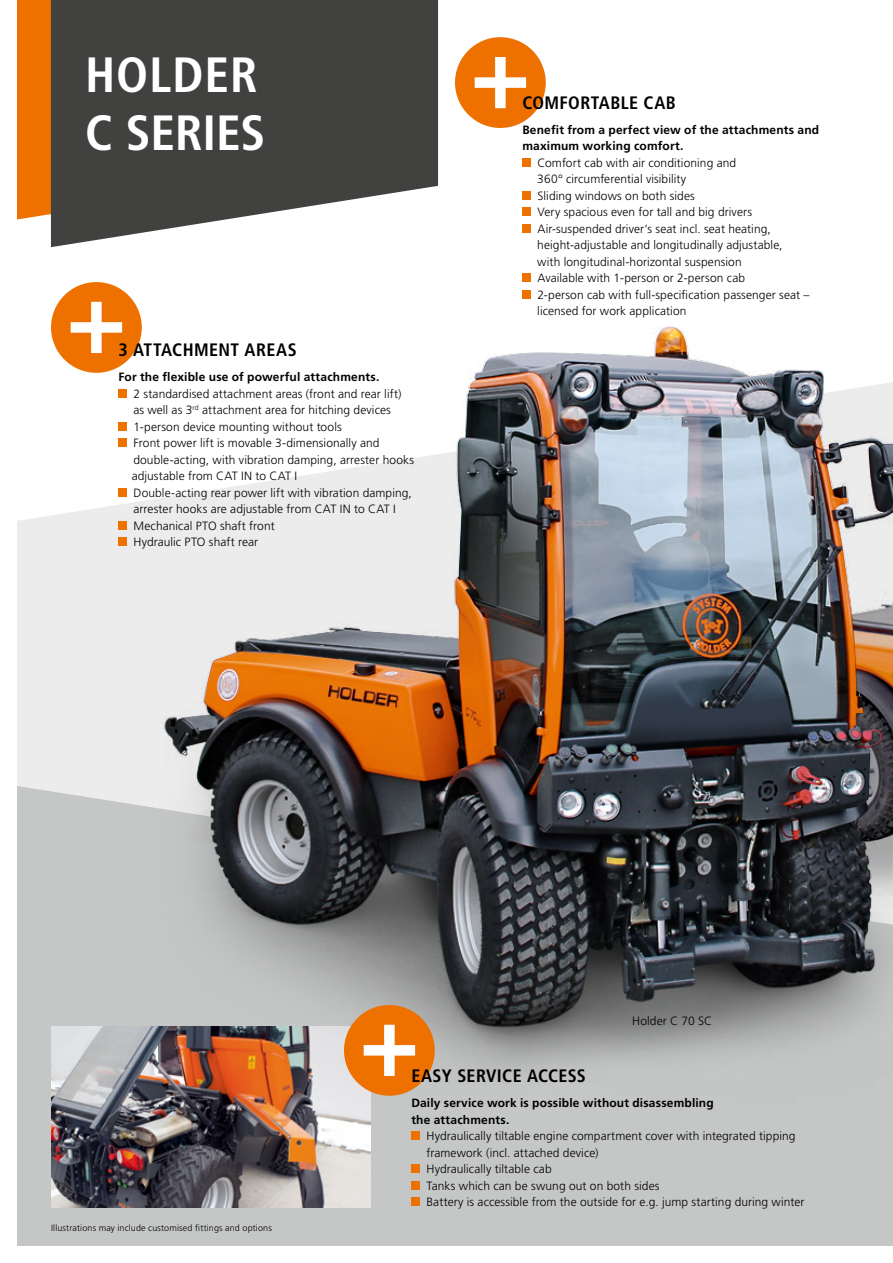
<style>
.page{position:relative;width:893px;height:1263px;background:#fff}
.page>*{position:absolute;margin:0;border:0;box-sizing:border-box;transform-origin:0 0}
.t1{font:700 condensed 49.5px/57.8px "Frutiger LT Std";letter-spacing:.01em;color:#fff}
.t2{font:700 condensed 18px "Frutiger LT Std";letter-spacing:.02em;color:#000}
.t3{font:300 12px/16.5px "Frutiger LT Std";letter-spacing:.005em;color:#000}
.t4{font:700 12px/16.5px "Frutiger LT Std";letter-spacing:.015em;color:#000}
.t5{font:300 9px "Frutiger LT Std";letter-spacing:.015em;color:#000}
</style>
<div class="page">
<svg style="left:17px;top:438px;width:143px;height:348px;fill:#ececed"></svg>
<div style="left:17px;top:786px;width:876px;height:460px;background:#c5c6c6"></div>
<img style="left:51px;top:1026px;width:320px;height:182px">
<img style="left:160px;top:273px;width:733px;height:894px">
<img style="left:165px;top:329px;width:499px;height:700px">
<div style="left:17px;top:0;width:34px;height:219px;background:#ee7100"></div>
<svg style="left:51px;top:0;width:387px;height:247px;background:#585857"></svg>
<div style="left:455px;top:37px;width:91px;height:91px;background:#ee7100;border-radius:50%"></div>
<svg style="left:475px;top:57px;width:51px;height:51px"></svg>
<div style="left:522px;top:158px;width:9px;height:9px;background:#ee7100"></div>
<div style="left:522px;top:191px;width:9px;height:9px;background:#ee7100"></div>
<div style="left:522px;top:208px;width:9px;height:8px;background:#ee7100"></div>
<div style="left:522px;top:224px;width:9px;height:9px;background:#ee7100"></div>
<div style="left:522px;top:274px;width:9px;height:8px;background:#ee7100"></div>
<div style="left:522px;top:290px;width:9px;height:9px;background:#ee7100"></div>
<div style="left:344px;top:1005px;width:91px;height:91px;background:#ee7100;border-radius:50%"></div>
<svg style="left:364px;top:1025px;width:51px;height:51px"></svg>
<div style="left:411px;top:1132px;width:9px;height:8px;background:#ee7100"></div>
<div style="left:411px;top:1165px;width:9px;height:8px;background:#ee7100"></div>
<div style="left:411px;top:1181px;width:9px;height:9px;background:#ee7100"></div>
<div style="left:411px;top:1198px;width:9px;height:8px;background:#ee7100"></div>
<div style="left:51px;top:282px;width:91px;height:91px;background:#ee7100;border-radius:50%"></div>
<svg style="left:71px;top:302px;width:51px;height:51px"></svg>
<div style="left:118px;top:389px;width:9px;height:9px;background:#ee7100"></div>
<div style="left:118px;top:422px;width:9px;height:9px;background:#ee7100"></div>
<div style="left:118px;top:439px;width:9px;height:8px;background:#ee7100"></div>
<div style="left:118px;top:488px;width:9px;height:9px;background:#ee7100"></div>
<div style="left:118px;top:521px;width:9px;height:9px;background:#ee7100"></div>
<div style="left:118px;top:538px;width:9px;height:8px;background:#ee7100"></div>
<h1 class="t1" style="left:85px;top:46px;width:182px">HOLDER<br>C SERIES</h1>
<h2 class="t2" style="left:118px;top:339px;width:180px">3 ATTACHMENT AREAS</h2>
<p class="t4" style="left:118px;top:369px;width:263px">For the flexible use of powerful attachments.</p>
<p class="t3" style="left:132px;top:385px;width:284px">2 standardised attachment areas (front and rear lift)<br>as well as 3<sup>rd</sup> attachment area for hitching devices 1-person device mounting without tools<br>Front power lift is movable 3-dimensionally and double-acting, with vibration damping, arrester hooks adjustable from CAT IN to CAT I<br>Double-acting rear power lift with vibration damping, arrester hooks are adjustable from CAT IN to CAT I Mechanical PTO shaft front<br>Hydraulic PTO shaft rear</p>
<h2 class="t2" style="left:522px;top:92px;width:155px">COMFORTABLE CAB</h2>
<p class="t4" style="left:522px;top:121px;width:298px">Benefit from a perfect view of the attachments and maximum working comfort.</p>
<p class="t3" style="left:537px;top:154px;width:274px">Comfort cab with air conditioning and<br>360° circumferential visibility<br>Sliding windows on both sides<br>Very spacious even for tall and big drivers Air-suspended driver‘s seat incl. seat heating, height-adjustable and longitudinally adjustable,<br>with longitudinal-horizontal suspension<br>Available with 1-person or 2-person cab<br>2-person cab with full-specification passenger seat – licensed for work application</p>
<p class="t3" style="left:632px;top:1012px;width:81px">Holder C 70 SC</p>
<p class="t5" style="left:51px;top:1223px;width:222px">Illustrations may include customised fittings and options</p>
<h2 class="t2" style="left:411px;top:1065px;width:176px">EASY SERVICE ACCESS</h2>
<p class="t4" style="left:411px;top:1095px;width:304px">Daily service work is possible without disassembling the attachments.</p>
<p class="t3" style="left:426px;top:1128px;width:380px">Hydraulically tiltable engine compartment cover with integrated tipping framework (incl. attached device)<br>Hydraulically tiltable cab<br>Tanks which can be swung out on both sides<br>Battery is accessible from the outside for e.g. jump starting during winter</p>
</div>
